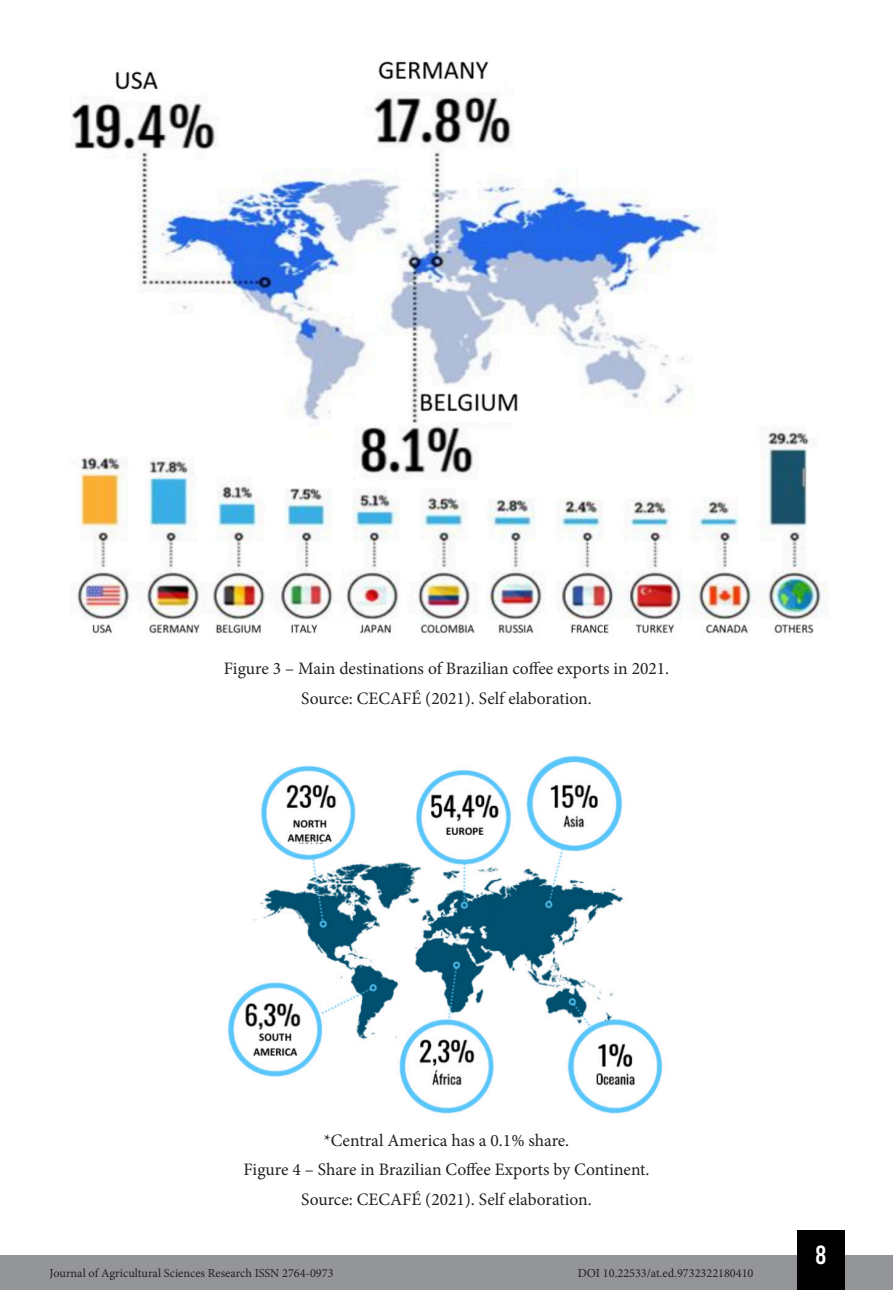
<style>
.page{position:relative;width:893px;height:1290px;background:#fff}
.page>*{position:absolute;margin:0;border:0;box-sizing:border-box;transform-origin:0 0}
.t1{font:26.25px "Bebas Kai";color:#fff}
.Info_Imagem{font:17.5px "Minion Pro";color:#231f20}
.t2{font:12.25px "Minion Pro";color:#231f20}
</style>
<div class="page">
<div style="left:0;top:1255px;width:893px;height:35px;background:#939598"></div>
<div style="left:797px;top:1230px;width:48px;height:60px;background:#000"></div>
<img style="left:71px;top:61px;width:758px;height:573px">
<img style="left:228px;top:755px;width:435px;height:359px">
<p class="Info_Imagem" style="left:224px;top:657px;width:447px">Figure 3 – Main destinations of Brazilian coffee exports in 2021.</p>
<p class="Info_Imagem" style="left:301px;top:686px;width:292px">Source: CECAFÉ (2021). Self elaboration.</p>
<p class="Info_Imagem" style="left:324px;top:1128px;width:247px">*Central America has a 0.1% share.</p>
<p class="Info_Imagem" style="left:243px;top:1158px;width:408px">Figure 4 – Share in Brazilian Coffee Exports by Continent.</p>
<p class="Info_Imagem" style="left:301px;top:1187px;width:292px">Source: CECAFÉ (2021). Self elaboration.</p>
<p class="t2" style="left:50px;top:1265px;width:285px">Journal of Agricultural Sciences Research ISSN 2764-0973</p>
<p class="t2" style="left:578px;top:1265px;width:177px">DOI 10.22533/at.ed.9732322180410</p>
<h1 class="t1" style="left:816px;top:1241px;width:12px">8</h1>
</div>
